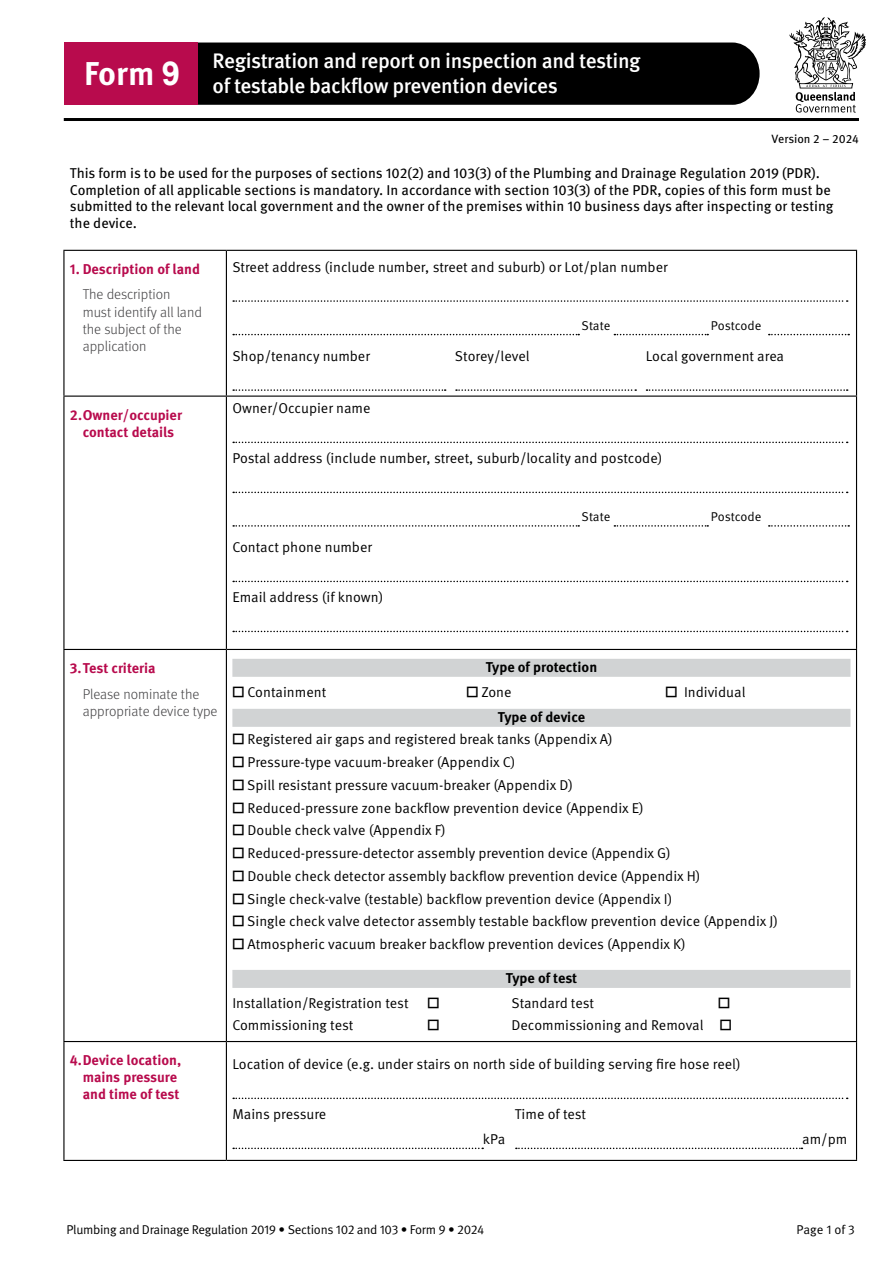
<style>
.page{position:relative;width:893px;height:1263px;background:#fff}
.page>*{position:absolute;margin:0;border:0;box-sizing:border-box;transform-origin:0 0}
.DOC_H1_Form_number{font:700 33px "Meta Pro";color:#fff}
.DOC_H1_Form_name{font:500 21px/25.2px "Meta Pro";letter-spacing:-.02em;color:#fff}
.RHS_P_Body_Text{font:14.25px "Meta Pro Norm";color:#000}
.P_Body_text{font:14.25px/16.5px "Meta Pro";color:#000}
.LHS_H1_Topic_title{font:700 14.25px/17.1px "Meta Pro";color:#b80b4d;text-align:center}
.LHS_H1_Topic_title-2{font:300 14.25px/17.1px "Meta Pro";color:#414042}
.RHS_P_Body_Text-2{font:700 14.25px "Meta Pro";color:#000}
.RHS_P_Body_Text-3{font:14.25px "Meta Pro";color:#000}
.RHS_P_Body_Text__suburb_state_postcode{font:12.75px "Meta Pro Norm";letter-spacing:-.02em;color:#000}
.P_Body_text-2{font:12px "Meta Pro";color:#000}
.s1{font-family:"Arial"}
.s2{font-family:"Meta Pro"}
</style>
<div class="page">
<div style="left:198px;top:43px;width:562px;height:62px;background:#000"></div>
<div style="left:65px;top:43px;width:133px;height:62px;background:#b80b4d"></div>
<hr style="left:64px;top:118px;width:795px;height:3px;background:#000">
<svg style="left:789px;top:17px;width:77px;height:96px"></svg>
<hr style="left:63px;top:250px;width:163px;height:1px;background:#000">
<hr style="left:63px;top:251px;width:2px;height:145px;background:#000">
<hr style="left:226px;top:250px;width:631px;height:1px;background:#000">
<hr style="left:226px;top:251px;width:1px;height:145px;background:#000">
<hr style="left:856px;top:251px;width:1px;height:145px;background:#000">
<hr style="left:63px;top:396px;width:163px;height:1px;background:#000">
<hr style="left:63px;top:397px;width:2px;height:252px;background:#000">
<hr style="left:226px;top:396px;width:631px;height:1px;background:#000">
<hr style="left:226px;top:397px;width:1px;height:252px;background:#000">
<hr style="left:856px;top:397px;width:1px;height:252px;background:#000">
<hr style="left:63px;top:649px;width:163px;height:1px;background:#000">
<hr style="left:63px;top:650px;width:2px;height:391px;background:#000">
<hr style="left:226px;top:649px;width:631px;height:1px;background:#000">
<hr style="left:226px;top:650px;width:1px;height:391px;background:#000">
<hr style="left:856px;top:650px;width:1px;height:391px;background:#000">
<hr style="left:63px;top:1041px;width:163px;height:1px;background:#000">
<hr style="left:63px;top:1042px;width:2px;height:118px;background:#000">
<hr style="left:226px;top:1041px;width:631px;height:1px;background:#000">
<hr style="left:226px;top:1042px;width:1px;height:118px;background:#000">
<hr style="left:856px;top:1042px;width:1px;height:118px;background:#000">
<hr style="left:63px;top:1160px;width:163px;height:1px;background:#000">
<hr style="left:226px;top:1160px;width:631px;height:1px;background:#000">
<svg style="left:233px;top:300px;width:615px;height:2px"></svg>
<svg style="left:233px;top:334px;width:346px;height:1px"></svg>
<svg style="left:614px;top:334px;width:94px;height:1px"></svg>
<svg style="left:769px;top:334px;width:80px;height:1px"></svg>
<svg style="left:233px;top:389px;width:213px;height:2px"></svg>
<svg style="left:456px;top:389px;width:180px;height:2px"></svg>
<svg style="left:646px;top:389px;width:202px;height:2px"></svg>
<svg style="left:233px;top:442px;width:615px;height:1px"></svg>
<svg style="left:233px;top:492px;width:615px;height:1px"></svg>
<svg style="left:233px;top:525px;width:346px;height:2px"></svg>
<svg style="left:614px;top:525px;width:94px;height:2px"></svg>
<svg style="left:769px;top:525px;width:80px;height:2px"></svg>
<svg style="left:233px;top:581px;width:615px;height:1px"></svg>
<svg style="left:233px;top:631px;width:615px;height:1px"></svg>
<div style="left:232px;top:659px;width:618px;height:18px;background:#d1d3d4"></div>
<div style="left:232px;top:709px;width:618px;height:18px;background:#d1d3d4"></div>
<div style="left:232px;top:970px;width:618px;height:18px;background:#d1d3d4"></div>
<svg style="left:233px;top:1097px;width:615px;height:2px"></svg>
<svg style="left:233px;top:1147px;width:250px;height:2px"></svg>
<svg style="left:516px;top:1147px;width:286px;height:2px"></svg>
<h1 class="DOC_H1_Form_number" style="left:84px;top:48px;width:98px">Form <span class="s1">9</span></h1>
<h1 class="DOC_H1_Form_name" style="left:213px;top:47px;width:430px">Registration and report on inspection and testing of testable backflow prevention devices</h1>
<p class="P_Body_text-2" style="left:772px;top:129px;width:89px">Version 2 – 2024</p>
<p class="P_Body_text" style="left:70px;top:164px;width:765px">This form is to be used for the purposes of sections 102(2) and 103(3) of the Plumbing and Drainage Regulation 2019 (PDR).<br>Completion of all applicable sections is mandatory. In accordance with section 103(3) of the PDR, copies of this form must be submitted to the relevant local government and the owner of the premises within 10 business days after inspecting or testing the device.</p>
<h1 class="LHS_H1_Topic_title" style="left:70px;top:259px;width:132px">1. Description of land</h1>
<h1 class="LHS_H1_Topic_title-2" style="left:83px;top:285px;width:121px">The description must identify all land the subject of the application</h1>
<p class="RHS_P_Body_Text" style="left:232px;top:256px;width:437px">Street address (include number, street and suburb) or Lot/plan number</p>
<p class="RHS_P_Body_Text__suburb_state_postcode" style="left:582px;top:316px;width:30px">State</p>
<p class="RHS_P_Body_Text__suburb_state_postcode" style="left:711px;top:316px;width:52px">Postcode</p>
<p class="RHS_P_Body_Text" style="left:232px;top:345px;width:139px">Shop/tenancy number</p>
<p class="RHS_P_Body_Text" style="left:455px;top:345px;width:76px">Storey/level</p>
<p class="RHS_P_Body_Text" style="left:646px;top:345px;width:140px">Local government area</p>
<h1 class="LHS_H1_Topic_title" style="left:70px;top:405px;width:114px">2.Owner/occupier contact details</h1>
<p class="RHS_P_Body_Text" style="left:232px;top:397px;width:140px">Owner/Occupier name</p>
<p class="RHS_P_Body_Text" style="left:232px;top:447px;width:431px">Postal address (include number, street, suburb/locality and postcode)</p>
<p class="RHS_P_Body_Text" style="left:232px;top:536px;width:141px">Contact phone number</p>
<p class="RHS_P_Body_Text" style="left:232px;top:586px;width:152px">Email address (if known)</p>
<p class="RHS_P_Body_Text__suburb_state_postcode" style="left:582px;top:507px;width:30px">State</p>
<p class="RHS_P_Body_Text__suburb_state_postcode" style="left:711px;top:507px;width:52px">Postcode</p>
<h1 class="LHS_H1_Topic_title" style="left:70px;top:658px;width:87px">3.Test criteria</h1>
<h1 class="LHS_H1_Topic_title-2" style="left:83px;top:684px;width:136px">Please nominate the appropriate device type</h1>
<p class="RHS_P_Body_Text-2" style="left:486px;top:655px;width:113px">Type of protection</p>
<p class="RHS_P_Body_Text" style="left:232px;top:681px;width:95px"><span class="s2">□</span> Containment</p>
<p class="RHS_P_Body_Text" style="left:466px;top:681px;width:47px"><span class="s2">□</span> Zone</p>
<p class="RHS_P_Body_Text" style="left:666px;top:681px;width:81px"><span class="s2">□</span> Individual</p>
<p class="RHS_P_Body_Text-2" style="left:498px;top:705px;width:89px">Type of device</p>
<p class="RHS_P_Body_Text" style="left:232px;top:729px;width:382px"><span class="s2">□</span> Registered air gaps and registered break tanks (Appendix A)</p>
<p class="RHS_P_Body_Text" style="left:232px;top:751px;width:285px"><span class="s2">□</span> Pressure-type vacuum-breaker (Appendix C)</p>
<p class="RHS_P_Body_Text" style="left:232px;top:774px;width:342px"><span class="s2">□</span> Spill resistant pressure vacuum-breaker (Appendix D)</p>
<p class="RHS_P_Body_Text" style="left:232px;top:797px;width:413px"><span class="s2">□</span> Reduced-pressure zone backflow prevention device (Appendix E)</p>
<p class="RHS_P_Body_Text" style="left:232px;top:820px;width:215px"><span class="s2">□</span> Double check valve (Appendix F)</p>
<p class="RHS_P_Body_Text" style="left:232px;top:842px;width:440px"><span class="s2">□</span> Reduced-pressure-detector assembly prevention device (Appendix G)</p>
<p class="RHS_P_Body_Text" style="left:232px;top:865px;width:470px"><span class="s2">□</span> Double check detector assembly backflow prevention device (Appendix H)</p>
<p class="RHS_P_Body_Text" style="left:232px;top:888px;width:441px"><span class="s2">□</span> Single check-valve (testable) backflow prevention device (Appendix I)</p>
<p class="RHS_P_Body_Text" style="left:232px;top:911px;width:547px"><span class="s2">□</span> Single check valve detector assembly testable backflow prevention device (Appendix J)</p>
<p class="RHS_P_Body_Text" style="left:232px;top:933px;width:455px"><span class="s2">□</span> Atmospheric vacuum breaker backflow prevention devices (Appendix K)</p>
<p class="RHS_P_Body_Text-2" style="left:506px;top:966px;width:73px">Type of test</p>
<p class="RHS_P_Body_Text" style="left:232px;top:992px;width:178px">Installation/Registration test</p>
<p class="RHS_P_Body_Text-3" style="left:427px;top:992px;width:13px">□</p>
<p class="RHS_P_Body_Text" style="left:511px;top:992px;width:84px">Standard test</p>
<p class="RHS_P_Body_Text-3" style="left:718px;top:992px;width:13px">□</p>
<p class="RHS_P_Body_Text" style="left:232px;top:1014px;width:123px">Commissioning test</p>
<p class="RHS_P_Body_Text-3" style="left:427px;top:1014px;width:13px">□</p>
<p class="RHS_P_Body_Text" style="left:511px;top:1014px;width:222px">Decommissioning and Removal <span class="s2">□</span></p>
<h1 class="LHS_H1_Topic_title" style="left:83px;top:1051px;width:100px;text-align:left;text-indent:-13px">4.Device location, mains pressure and time of test</h1>
<p class="RHS_P_Body_Text" style="left:232px;top:1053px;width:510px">Location of device (e.g. under stairs on north side of building serving fire hose reel)</p>
<p class="RHS_P_Body_Text" style="left:232px;top:1103px;width:95px">Mains pressure</p>
<p class="RHS_P_Body_Text" style="left:515px;top:1103px;width:73px">Time of test</p>
<p class="RHS_P_Body_Text" style="left:483px;top:1128px;width:24px">kPa</p>
<p class="RHS_P_Body_Text" style="left:802px;top:1128px;width:47px">am/pm</p>
<p class="RHS_P_Body_Text__suburb_state_postcode" style="left:66px;top:1220px;width:419px">Plumbing and Drainage Regulation 2019 • Sections 102 and 103 • Form 9 • 2024</p>
<p class="RHS_P_Body_Text__suburb_state_postcode" style="left:797px;top:1220px;width:60px">Page 1 of 3</p>
</div>
